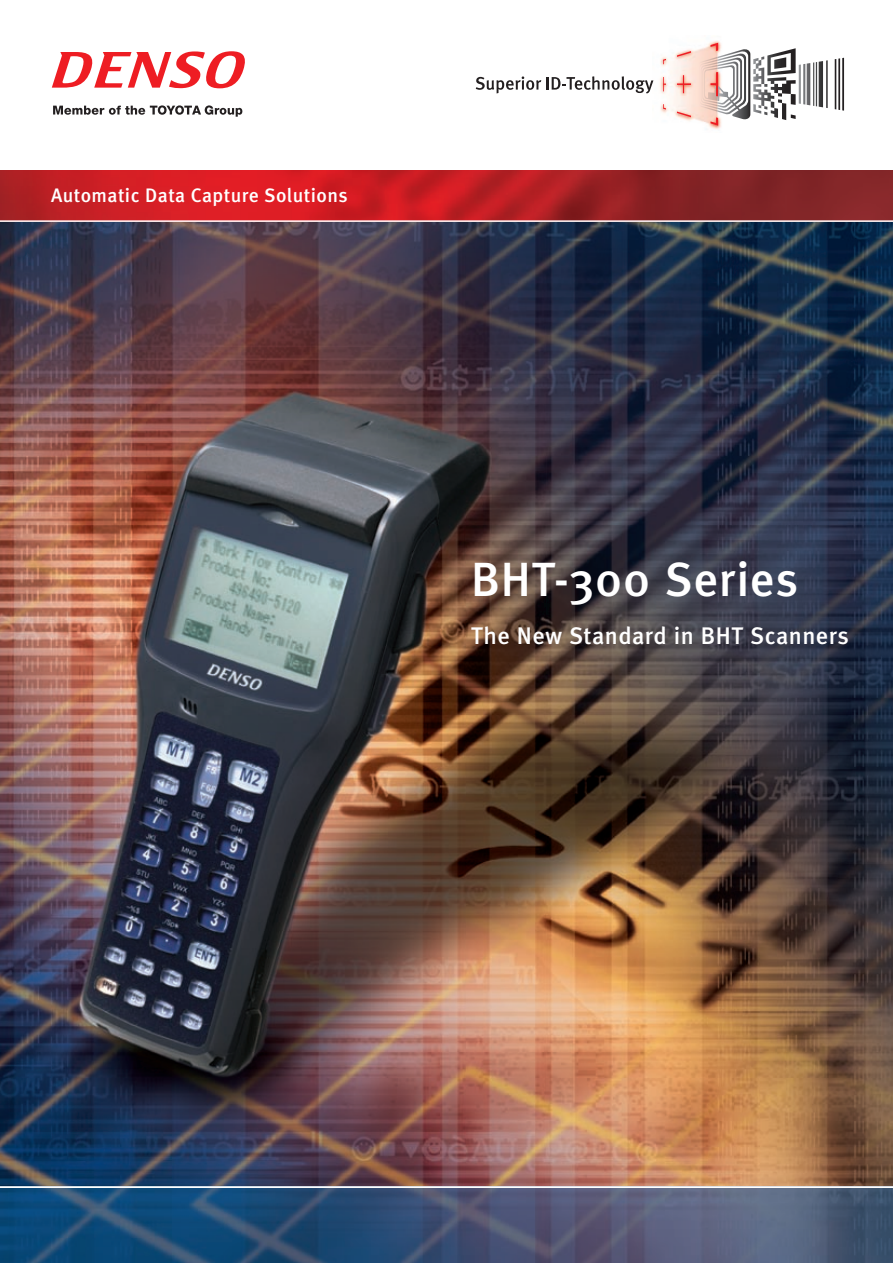
<style>
.page{position:relative;width:893px;height:1263px;background:#fff}
.page>*{position:absolute;margin:0;border:0;box-sizing:border-box;transform-origin:0 0}
.t1{font:500 48px "Meta";letter-spacing:.02em;color:#fff}
.t2{font:500 24px "Meta";letter-spacing:.015em;color:#fff}
.t3{font:500 19.5px "Meta";letter-spacing:.025em;color:#fff}
</style>
<div class="page">
<img style="left:0;top:222px;width:893px;height:1041px">
<img style="left:0;top:1188px;width:1px;height:75px">
<img style="left:0;top:170px;width:893px;height:50px">
<img style="left:653px;top:41px;width:68px;height:88px">
<svg style="left:663px;top:77px;width:3px;height:14px"></svg>
<svg style="left:677px;top:112px;width:14px;height:5px"></svg>
<svg style="left:663px;top:59px;width:3px;height:5px"></svg>
<svg style="left:663px;top:104px;width:3px;height:6px"></svg>
<svg style="left:697px;top:43px;width:147px;height:83px"></svg>
<svg style="left:677px;top:75px;width:14px;height:18px"></svg>
<svg style="left:677px;top:51px;width:14px;height:6px"></svg>
<svg style="left:476px;top:76px;width:65px;height:17px"></svg>
<svg style="left:547px;top:76px;width:106px;height:17px"></svg>
<svg style="left:52px;top:51px;width:193px;height:37px"></svg>
<svg style="left:53px;top:105px;width:189px;height:12px"></svg>
<hr style="left:0;top:1186px;width:893px;height:2px;background:#fff">
<p class="t3" style="left:51px;top:184px;width:298px">Automatic Data Capture Solutions</p>
<h1 class="t1" style="left:471px;top:551px;width:329px">BHT-300 Series</h1>
<p class="t2" style="left:471px;top:622px;width:379px">The New Standard in BHT Scanners</p>
</div>
